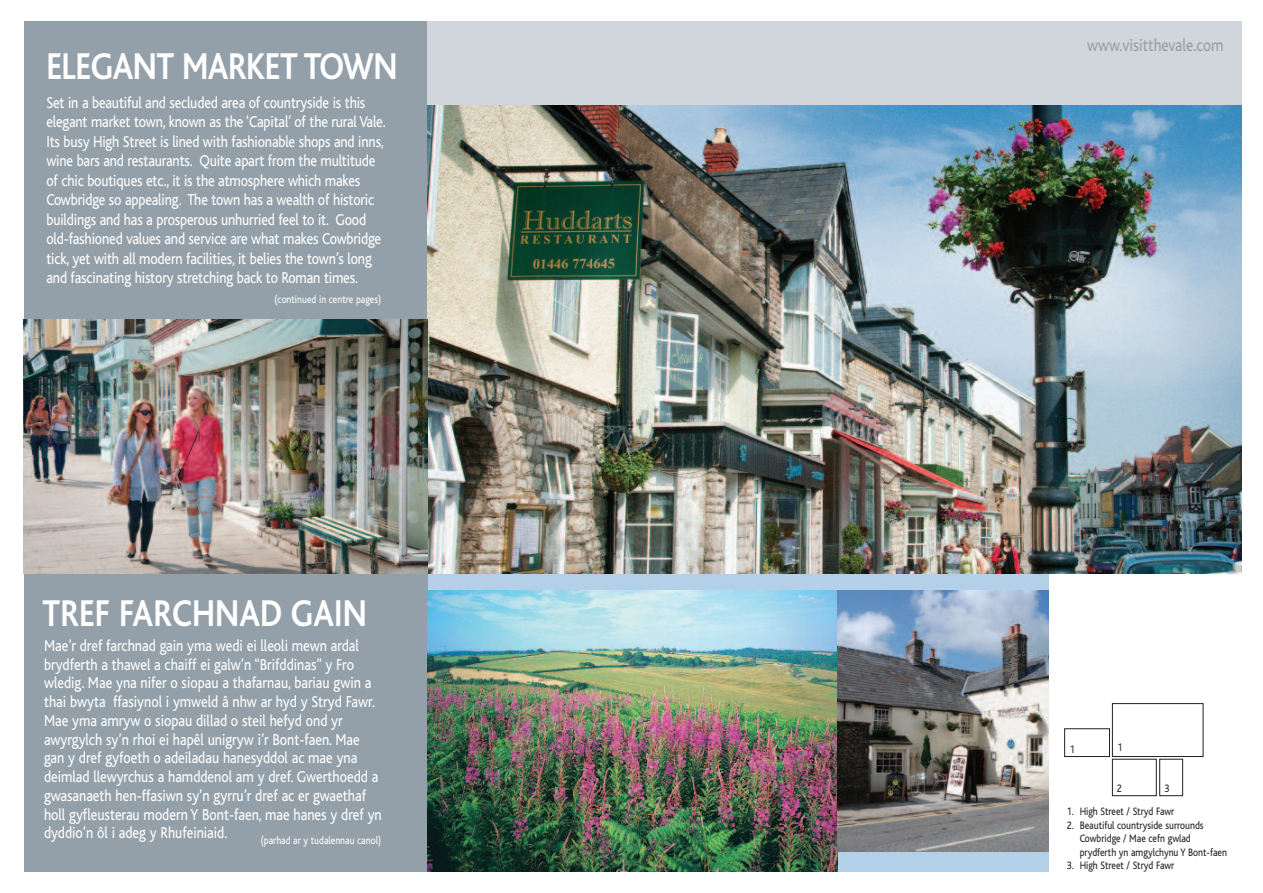
<style>
.page{position:relative;width:1263px;height:893px;background:#fff}
.page>*{position:absolute;margin:0;border:0;box-sizing:border-box;transform-origin:0 0}
.t1{font:700 39px "Bliss";letter-spacing:-.015em;color:#fff;scale:.85 1}
.t2{font:18px "Bliss";color:#94a0a9;scale:.85 1}
.t3{font:16.5px/18.8px "Bliss";letter-spacing:-.01em;color:#fff;scale:.85 1}
.t4{font:11.25px/13.5px "Bliss";color:#231f20;scale:.85 1}
.t5{font:11.25px "Bliss";color:#fff;scale:.85 1}
</style>
<div class="page">
<div style="left:412px;top:525px;width:636px;height:347px;background:#b3d0e8"></div>
<div style="left:24px;top:21px;width:404px;height:851px;background:#94a0a9"></div>
<img style="left:428px;top:590px;width:410px;height:282px">
<img style="left:838px;top:591px;width:210px;height:260px">
<img style="left:428px;top:105px;width:814px;height:468px">
<div style="left:428px;top:21px;width:814px;height:84px;background:#d0d6db"></div>
<img style="left:24px;top:320px;width:404px;height:253px">
<div style="left:1112px;top:759px;width:45px;height:37px;border:1px solid #231f20"></div>
<div style="left:1112px;top:703px;width:91px;height:54px;border:1px solid #231f20"></div>
<div style="left:1064px;top:728px;width:46px;height:29px;border:1px solid #231f20"></div>
<div style="left:1159px;top:759px;width:24px;height:37px;border:1px solid #231f20"></div>
<h1 class="t1" style="left:46px;top:54px;width:415px">ELEGANT MARKET TOWN</h1>
<p class="t3" style="left:46px;top:95px;width:401px;line-height:19.5px">Set in a beautiful and secluded area of countryside is this elegant market town, known as the ‘Capital’ of the rural Vale.<br>Its busy High Street is lined with fashionable shops and inns, wine bars and restaurants. Quite apart from the multitude of chic boutiques etc., it is the atmosphere which makes Cowbridge so appealing. The town has a wealth of historic buildings and has a prosperous unhurried feel to it. Good old-fashioned values and service are what makes Cowbridge tick, yet with all modern facilities, it belies the town’s long and fascinating history stretching back to Roman times.</p>
<p class="t5" style="left:274px;top:295px;width:127px">(continued in centre pages)</p>
<h1 class="t1" style="left:43px;top:600px;width:383px">TREF FARCHNAD GAIN</h1>
<p class="t3" style="left:44px;top:638px;width:399px">Mae’r dref farchnad gain yma wedi ei lleoli mewn ardal brydferth a thawel a chaiff ei galw’n “Brifddinas” y Fro wledig. Mae yna nifer o siopau a thafarnau, bariau gwin a thai bwyta ffasiynol i ymweld â nhw ar hyd y Stryd Fawr.<br>Mae yma amryw o siopau dillad o steil hefyd ond yr awyrgylch sy’n rhoi ei hapêl unigryw i’r Bont-faen. Mae gan y dref gyfoeth o adeiladau hanesyddol ac mae yna deimlad llewyrchus a hamddenol am y dref. Gwerthoedd a gwasanaeth hen-ffasiwn sy’n gyrru’r dref ac er gwaethaf holl gyfleusterau modern Y Bont-faen, mae hanes y dref yn dyddio’n ôl i adeg y Rhufeiniaid.</p>
<p class="t5" style="left:261px;top:836px;width:143px">(parhad ar y tudalennau canol)</p>
<p class="t2" style="left:1087px;top:40px;width:162px">www.visitthevale.com</p>
<p class="t4" style="left:1070px;top:744px;width:7px">1</p>
<p class="t4" style="left:1117px;top:742px;width:7px">1</p>
<p class="t4" style="left:1117px;top:783px;width:7px">2</p>
<p class="t4" style="left:1164px;top:782px;width:7px">3</p>
<p class="t4" style="left:1067px;top:806px;width:128px">1. High Street / Stryd Fawr</p>
<p class="t4" style="left:1080px;top:820px;width:175px;text-indent:-13px">2. Beautiful countryside surrounds<br>Cowbridge / Mae cefn gwlad prydferth yn amgylchynu Y Bont-faen</p>
<p class="t4" style="left:1067px;top:860px;width:128px">3. High Street / Stryd Fawr</p>
</div>
